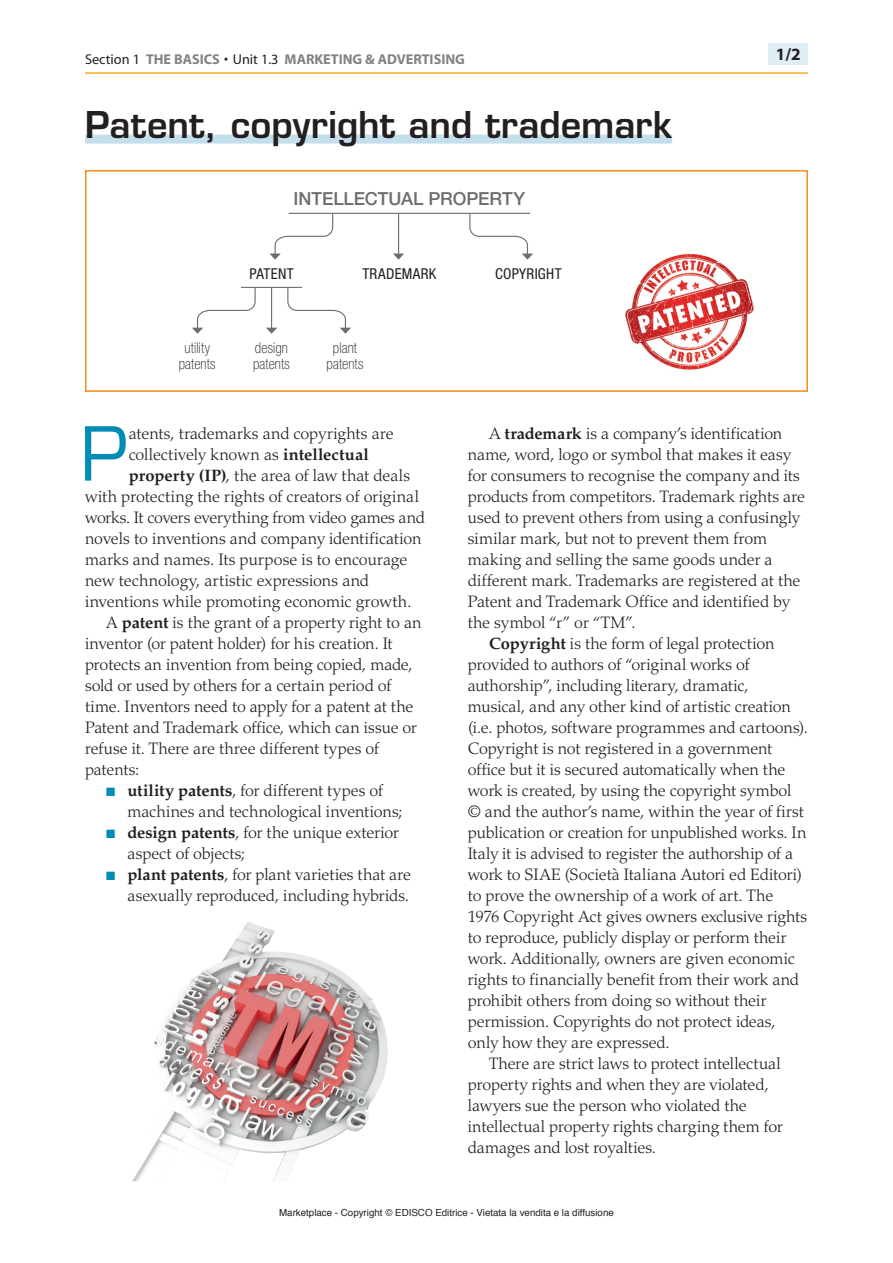
<style>
.page{position:relative;width:893px;height:1263px;background:#fff}
.page>*{position:absolute;margin:0;border:0;box-sizing:border-box;transform-origin:0 0}
.t1{font:72.45px "Eurostile LT Std";color:#008cb5}
.t2{font:600 36px "Eurostile LT Std";color:#231f20}
.t3{font:500 18px "Helvetica Neue LT Std";color:#6c6d70}
.t4{font:700 17.25px "Myriad Pro";color:#231f20}
.t5{font:300 16.5px/21px "Palatino LT Std";letter-spacing:-.005em;color:#231f20}
.t6{font:100 condensed 15px/16.5px "Helvetica Neue LT Std";letter-spacing:.01em;color:#231f20;text-align:center}
.t7{font:condensed 15px "Helvetica Neue LT Std";letter-spacing:.02em;color:#231f20}
.t8{font:700 14.25px "Myriad";color:#808285}
.t9{font:9.75px "Helvetica";color:#231f20}
.s1{font-weight:400;color:#231f20}
.s2{font-weight:700}
.s3{color:#008cb5}
</style>
<div class="page">
<div style="left:768px;top:44px;width:40px;height:21px;background:#dfeef4"></div>
<hr style="left:85px;top:72px;width:723px;height:2px;background:#faaf18">
<div style="left:85px;top:135px;width:587px;height:9px;background:#c4dfec"></div>
<div style="left:85px;top:170px;width:723px;height:222px;background:#fff;border:2px solid #f68b1f"></div>
<img style="left:625px;top:254px;width:129px;height:116px">
<svg style="left:269px;top:212px;width:65px;height:48px"></svg>
<hr style="left:398px;top:214px;width:1px;height:40px;background:#6c6d70">
<svg style="left:393px;top:254px;width:11px;height:6px"></svg>
<svg style="left:469px;top:212px;width:64px;height:48px"></svg>
<svg style="left:192px;top:286px;width:64px;height:48px"></svg>
<hr style="left:271px;top:288px;width:1px;height:40px;background:#6c6d70">
<svg style="left:266px;top:328px;width:11px;height:6px"></svg>
<svg style="left:287px;top:286px;width:64px;height:48px"></svg>
<hr style="left:289px;top:213px;width:241px;height:1px;background:#6c6d70">
<hr style="left:241px;top:287px;width:61px;height:1px;background:#6c6d70">
<img style="left:132px;top:922px;width:256px;height:259px">
<p class="t8" style="left:85px;top:51px;width:381px"><span class="s1">Section 1</span> THE BASICS <span class="s1">• Unit 1.3</span> MARKETING &amp; ADVERTISING</p>
<h2 class="t2" style="left:85px;top:102px;width:588px">Patent, copyright and trademark</h2>
<p class="t3" style="left:294px;top:188px;width:233px">INTELLECTUAL PROPERTY</p>
<p class="t7" style="left:250px;top:265px;width:46px">PATENT</p>
<p class="t7" style="left:362px;top:265px;width:76px">TRADEMARK</p>
<p class="t7" style="left:495px;top:265px;width:68px">COPYRIGHT</p>
<p class="t6" style="left:179px;top:339px;width:38px">utility patents</p>
<p class="t6" style="left:253px;top:339px;width:38px;text-align:left">design patents</p>
<p class="t6" style="left:326px;top:339px;width:38px">plant patents</p>
<p class="t4" style="left:776px;top:43px;width:26px">1/2</p>
<h1 class="t1" style="left:81px;top:410px;width:49px">P</h1>
<p class="t5" style="left:129px;top:423px;width:267px">atents, trademarks and copyrights are</p>
<p class="t5" style="left:129px;top:444px;width:242px">collectively known as <span class="s2">intellectual</span></p>
<p class="t5" style="left:129px;top:465px;width:283px"><span class="s2">property (IP)</span>, the area of law that deals</p>
<p class="t5" style="left:85px;top:486px;width:335px">with protecting the rights of creators of original</p>
<p class="t5" style="left:85px;top:507px;width:341px">works. It covers everything from video games and</p>
<p class="t5" style="left:85px;top:528px;width:338px">novels to inventions and company identification</p>
<p class="t5" style="left:85px;top:549px;width:324px">marks and names. Its purpose is to encourage</p>
<p class="t5" style="left:85px;top:570px;width:286px">new technology, artistic expressions and</p>
<p class="t5" style="left:85px;top:591px;width:328px">inventions while promoting economic growth.</p>
<p class="t5" style="left:106px;top:612px;width:317px">A <span class="s2">patent</span> is the grant of a property right to an</p>
<p class="t5" style="left:85px;top:633px;width:309px">inventor (or patent holder) for his creation. It</p>
<p class="t5" style="left:85px;top:654px;width:329px">protects an invention from being copied, made,</p>
<p class="t5" style="left:85px;top:675px;width:308px">sold or used by others for a certain period of</p>
<p class="t5" style="left:85px;top:696px;width:330px">time. Inventors need to apply for a patent at the</p>
<p class="t5" style="left:85px;top:717px;width:334px">Patent and Trademark office, which can issue or</p>
<p class="t5" style="left:85px;top:738px;width:296px">refuse it. There are three different types of</p>
<p class="t5" style="left:85px;top:759px;width:56px">patents:</p>
<p class="t5" style="left:128px;top:780px;width:276px;text-indent:-21px"><span class="s3">■</span> <span class="s2">utility patents</span>, for different types of machines and technological inventions;</p>
<p class="t5" style="left:128px;top:822px;width:273px;text-indent:-21px"><span class="s3">■</span> <span class="s2">design patents</span>, for the unique exterior aspect of objects;</p>
<p class="t5" style="left:106px;top:864px;width:306px;text-align:right"><span class="s3">■</span> <span class="s2">plant patents</span>, for plant varieties that are asexually reproduced, including hybrids.</p>
<p class="t5" style="left:489px;top:423px;width:295px">A <span class="s2">trademark</span> is a company’s identification</p>
<p class="t5" style="left:468px;top:444px;width:325px">name, word, logo or symbol that makes it easy</p>
<p class="t5" style="left:468px;top:465px;width:333px">for consumers to recognise the company and its</p>
<p class="t5" style="left:468px;top:486px;width:339px">products from competitors. Trademark rights are</p>
<p class="t5" style="left:468px;top:507px;width:334px">used to prevent others from using a confusingly</p>
<p class="t5" style="left:468px;top:528px;width:301px">similar mark, but not to prevent them from</p>
<p class="t5" style="left:468px;top:549px;width:306px">making and selling the same goods under a</p>
<p class="t5" style="left:468px;top:570px;width:334px">different mark. Trademarks are registered at the</p>
<p class="t5" style="left:468px;top:591px;width:324px">Patent and Trademark Office and identified by</p>
<p class="t5" style="left:468px;top:612px;width:169px">the symbol “r” or “TM”.</p>
<p class="t5" style="left:489px;top:633px;width:287px"><span class="s2">Copyright</span> is the form of legal protection</p>
<p class="t5" style="left:468px;top:654px;width:284px">provided to authors of “original works of</p>
<p class="t5" style="left:468px;top:675px;width:282px">authorship”, including literary, dramatic,</p>
<p class="t5" style="left:468px;top:696px;width:325px">musical, and any other kind of artistic creation</p>
<p class="t5" style="left:468px;top:717px;width:342px">(i.e. photos, software programmes and cartoons).</p>
<p class="t5" style="left:468px;top:738px;width:306px">Copyright is not registered in a government</p>
<p class="t5" style="left:468px;top:759px;width:319px">office but it is secured automatically when the</p>
<p class="t5" style="left:468px;top:780px;width:325px">work is created, by using the copyright symbol</p>
<p class="t5" style="left:468px;top:801px;width:338px">© and the author’s name, within the year of first</p>
<p class="t5" style="left:468px;top:822px;width:340px">publication or creation for unpublished works. In</p>
<p class="t5" style="left:468px;top:843px;width:327px">Italy it is advised to register the authorship of a</p>
<p class="t5" style="left:468px;top:864px;width:336px">work to SIAE (Società Italiana Autori ed Editori)</p>
<p class="t5" style="left:468px;top:885px;width:307px">to prove the ownership of a work of art. The</p>
<p class="t5" style="left:468px;top:906px;width:341px">1976 Copyright Act gives owners exclusive rights</p>
<p class="t5" style="left:468px;top:927px;width:320px">to reproduce, publicly display or perform their</p>
<p class="t5" style="left:468px;top:948px;width:329px">work. Additionally, owners are given economic</p>
<p class="t5" style="left:468px;top:969px;width:333px">rights to financially benefit from their work and</p>
<p class="t5" style="left:468px;top:990px;width:300px">prohibit others from doing so without their</p>
<p class="t5" style="left:468px;top:1011px;width:309px">permission. Copyrights do not protect ideas,</p>
<p class="t5" style="left:468px;top:1032px;width:203px">only how they are expressed.</p>
<p class="t5" style="left:489px;top:1053px;width:293px">There are strict laws to protect intellectual</p>
<p class="t5" style="left:468px;top:1074px;width:303px">property rights and when they are violated,</p>
<p class="t5" style="left:468px;top:1095px;width:281px">lawyers sue the person who violated the</p>
<p class="t5" style="left:468px;top:1116px;width:317px">intellectual property rights charging them for</p>
<p class="t5" style="left:468px;top:1137px;width:190px">damages and lost royalties.</p>
<p class="t9" style="left:279px;top:1205px;width:336px">Marketplace - Copyright © EDISCO Editrice - Vietata la vendita e la diffusione</p>
</div>
